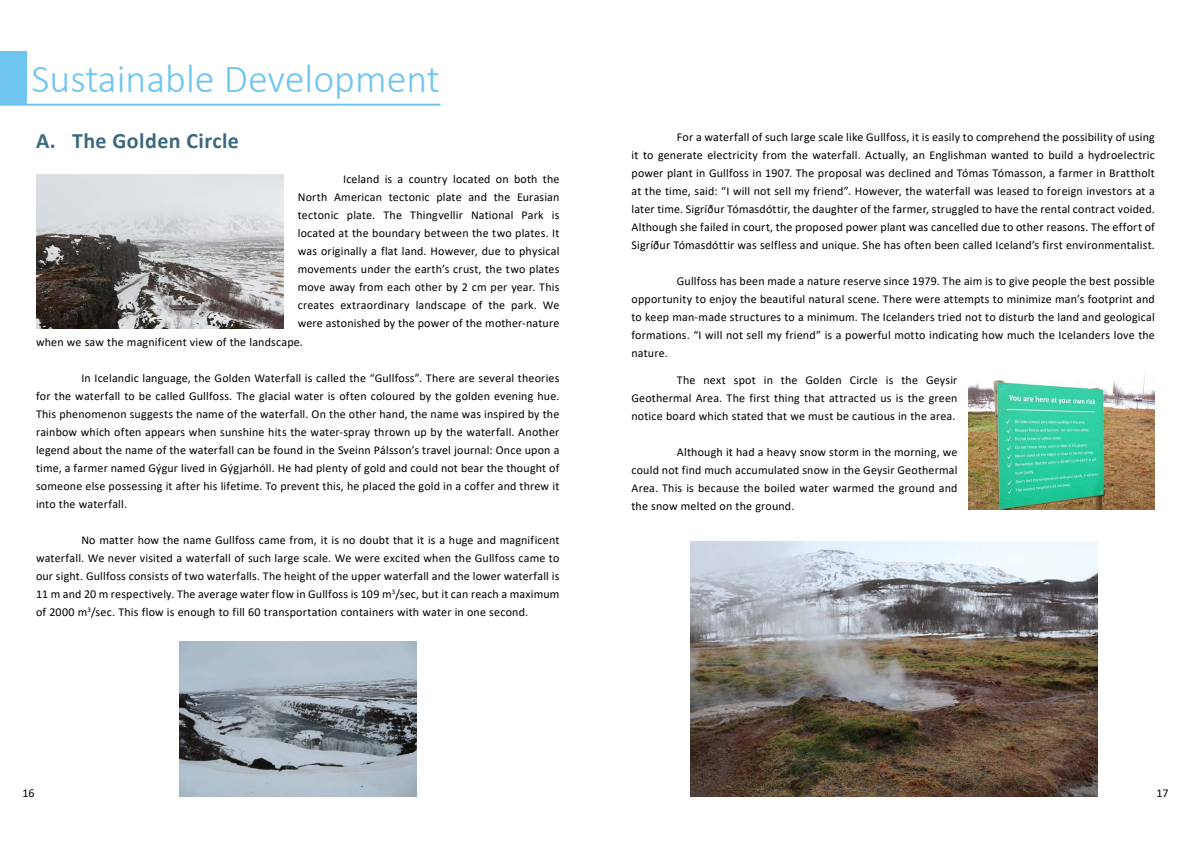
<style>
.page{position:relative;width:1191px;height:842px;background:#fff}
.page>*{position:absolute;margin:0;border:0;box-sizing:border-box;transform-origin:0 0}
.t1{font:300 40px "Calibri";color:#70c5f0}
.t2{font:700 22px "Calibri";letter-spacing:.02em;color:#3b697e}
.t3{font:12px/18px "Calibri";letter-spacing:.015em;color:#000;text-align:justify}
</style>
<div class="page">
<div style="left:0;top:51px;width:26px;height:54px;background:#70c5f0"></div>
<hr style="left:0;top:104px;width:440px;height:2px;background:#70c5f0">
<img style="left:36px;top:174px;width:247px;height:155px">
<img style="left:179px;top:642px;width:237px;height:154px">
<img style="left:968px;top:375px;width:187px;height:135px">
<img style="left:690px;top:542px;width:407px;height:254px">
<h1 class="t1" style="left:31px;top:54px;width:410px">Sustainable Development</h1>
<h2 class="t2" style="left:36px;top:125px;width:204px">A. The Golden Circle</h2>
<p class="t3" style="left:343px;top:170px;width:218px">Iceland is a country located on both the</p>
<p class="t3" style="left:298px;top:188px;width:263px">North American tectonic plate and the Eurasian</p>
<p class="t3" style="left:298px;top:206px;width:263px">tectonic plate. The Thingvellir National Park is</p>
<p class="t3" style="left:298px;top:224px;width:263px">located at the boundary between the two plates. It</p>
<p class="t3" style="left:298px;top:242px;width:263px">was originally a flat land. However, due to physical</p>
<p class="t3" style="left:298px;top:260px;width:263px">movements under the earth’s crust, the two plates</p>
<p class="t3" style="left:298px;top:278px;width:263px">move away from each other by 2 cm per year. This</p>
<p class="t3" style="left:298px;top:296px;width:263px">creates extraordinary landscape of the park. We</p>
<p class="t3" style="left:298px;top:314px;width:263px">were astonished by the power of the mother-nature</p>
<p class="t3" style="left:36px;top:333px;width:268px">when we saw the magnificent view of the landscape.</p>
<p class="t3" style="left:36px;top:369px;width:525px;text-indent:45px">In Icelandic language, the Golden Waterfall is called the “Gullfoss”. There are several theories for the waterfall to be called Gullfoss. The glacial water is often coloured by the golden evening hue.<br>This phenomenon suggests the name of the waterfall. On the other hand, the name was inspired by the rainbow which often appears when sunshine hits the water-spray thrown up by the waterfall. Another legend about the name of the waterfall can be found in the Sveinn Pálsson’s travel journal: Once upon a time, a farmer named Gýgur lived in Gýgjarhóll. He had plenty of gold and could not bear the thought of someone else possessing it after his lifetime. To prevent this, he placed the gold in a coffer and threw it into the waterfall.</p>
<p class="t3" style="left:36px;top:531px;width:525px;text-indent:45px">No matter how the name Gullfoss came from, it is no doubt that it is a huge and magnificent waterfall. We never visited a waterfall of such large scale. We were excited when the Gullfoss came to our sight. Gullfoss consists of two waterfalls. The height of the upper waterfall and the lower waterfall is 11 m and 20 m respectively. The average water flow in Gullfoss is 109 m<sup>3</sup>/sec, but it can reach a maximum of 2000 m<sup>3</sup>/sec. This flow is enough to fill 60 transportation containers with water in one second.</p>
<p class="t3" style="left:631px;top:127px;width:525px;text-indent:45px">For a waterfall of such large scale like Gullfoss, it is easily to comprehend the possibility of using it to generate electricity from the waterfall. Actually, an Englishman wanted to build a hydroelectric power plant in Gullfoss in 1907. The proposal was declined and Tómas Tómasson, a farmer in Brattholt at the time, said: “I will not sell my friend”. However, the waterfall was leased to foreign investors at a later time. Sigríður Tómasdóttir, the daughter of the farmer, struggled to have the rental contract voided.<br>Although she failed in court, the proposed power plant was cancelled due to other reasons. The effort of Sigríður Tómasdóttir was selfless and unique. She has often been called Iceland’s first environmentalist.</p>
<p class="t3" style="left:631px;top:271px;width:525px;text-indent:45px">Gullfoss has been made a nature reserve since 1979. The aim is to give people the best possible opportunity to enjoy the beautiful natural scene. There were attempts to minimize man’s footprint and to keep man-made structures to a minimum. The Icelanders tried not to disturb the land and geological formations. “I will not sell my friend” is a powerful motto indicating how much the Icelanders love the nature.</p>
<p class="t3" style="left:631px;top:370px;width:327px;text-indent:45px">The next spot in the Golden Circle is the Geysir Geothermal Area. The first thing that attracted us is the green notice board which stated that we must be cautious in the area.</p>
<p class="t3" style="left:631px;top:442px;width:327px;text-indent:45px">Although it had a heavy snow storm in the morning, we could not find much accumulated snow in the Geysir Geothermal Area. This is because the boiled water warmed the ground and the snow melted on the ground.</p>
<p class="t3" style="left:22px;top:783px;width:14px">16</p>
<p class="t3" style="left:1156px;top:783px;width:14px">17</p>
</div>
